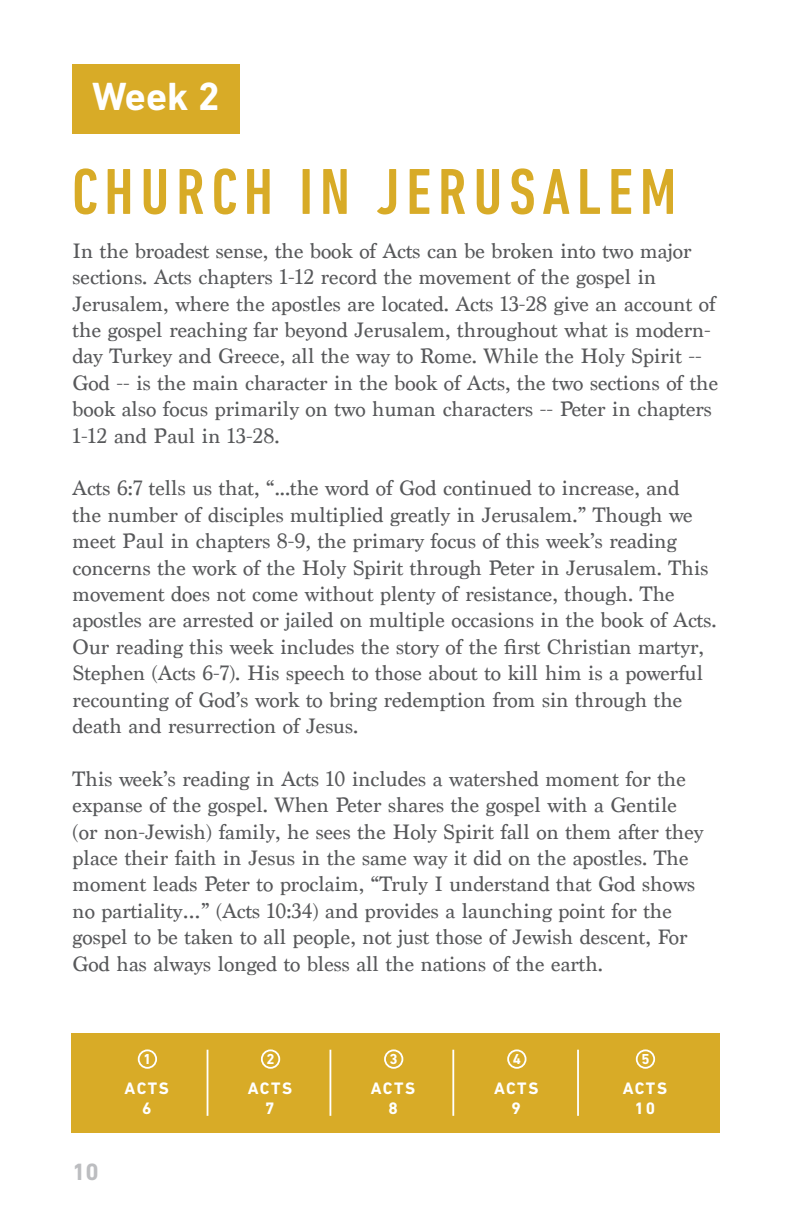
<style>
.page{position:relative;width:792px;height:1224px;background:#fff}
.page>*{position:absolute;margin:0;border:0;box-sizing:border-box;transform-origin:0 0}
.t1{font:500 condensed 66px "DIN Next LT Pro";letter-spacing:.1em;color:#d8ab27}
.t2{font:700 40px "DIN Next LT Pro";color:#fff}
.t3{font:700 24px "DIN Next LT Pro";color:#bcbdc0}
.t4{font:22px/26.4px "Marion";color:#57585a}
.t5{font:700 16.8px/20px "DIN Next LT Pro";letter-spacing:.09em;color:#fff;text-align:center}
.t6{font:700 14.8px "DIN Next LT Pro";color:#fff}
</style>
<div class="page">
<div style="left:72px;top:1034px;width:648px;height:99px;background:#d8ab27"></div>
<div style="left:138px;top:1049px;width:19px;height:20px;border:2px solid #fff;border-radius:50%"></div>
<div style="left:507px;top:1049px;width:20px;height:20px;border:2px solid #fff;border-radius:50%"></div>
<div style="left:384px;top:1049px;width:19px;height:20px;border:2px solid #fff;border-radius:50%"></div>
<div style="left:261px;top:1049px;width:19px;height:20px;border:2px solid #fff;border-radius:50%"></div>
<div style="left:636px;top:1049px;width:19px;height:20px;border:2px solid #fff;border-radius:50%"></div>
<hr style="left:207px;top:1050px;width:1px;height:66px;background:#fff">
<hr style="left:330px;top:1050px;width:1px;height:66px;background:#fff">
<hr style="left:452px;top:1050px;width:2px;height:66px;background:#fff">
<hr style="left:577px;top:1050px;width:2px;height:66px;background:#fff">
<div style="left:72px;top:64px;width:167px;height:69px;background:#d8ab27"></div>
<h2 class="t2" style="left:92px;top:73px;width:129px">Week 2</h2>
<h1 class="t1" style="left:72px;top:154px;width:606px">CHURCH IN JERUSALEM</h1>
<p class="t4" style="left:73px;top:238px;width:647px">In the broadest sense, the book of Acts can be broken into two major sections. Acts chapters 1-12 record the movement of the gospel in Jerusalem, where the apostles are located. Acts 13-28 give an account of the gospel reaching far beyond Jerusalem, throughout what is modern&shy;day Turkey and Greece, all the way to Rome. While the Holy Spirit -- God -- is the main character in the book of Acts, the two sections of the book also focus primarily on two human characters -- Peter in chapters 1-12 and Paul in 13-28.</p>
<p class="t4" style="left:73px;top:475px;width:645px">Acts 6:7 tells us that, “...the word of God continued to increase, and<br>the number of disciples multiplied greatly in Jerusalem.” Though we meet Paul in chapters 8-9, the primary focus of this week’s reading concerns the work of the Holy Spirit through Peter in Jerusalem. This movement does not come without plenty of resistance, though. The apostles are arrested or jailed on multiple occasions in the book of Acts.<br>Our reading this week includes the story of the first Christian martyr, Stephen (Acts 6-7). His speech to those about to kill him is a powerful recounting of God’s work to bring redemption from sin through the death and resurrection of Jesus.</p>
<p class="t4" style="left:73px;top:766px;width:632px">This week’s reading in Acts 10 includes a watershed moment for the expanse of the gospel. When Peter shares the gospel with a Gentile (or non-Jewish) family, he sees the Holy Spirit fall on them after they place their faith in Jesus in the same way it did on the apostles. The moment leads Peter to proclaim, “Truly I understand that God shows no partiality…” (Acts 10:34) and provides a launching point for the gospel to be taken to all people, not just those of Jewish descent, For God has always longed to bless all the nations of the earth.</p>
<p class="t3" style="left:72px;top:1158px;width:28px">10</p>
<p class="t6" style="left:143px;top:1050px;width:10px">1</p>
<p class="t5" style="left:125px;top:1078px;width:46px">ACTS<br>6</p>
<p class="t6" style="left:266px;top:1050px;width:10px">2</p>
<p class="t5" style="left:248px;top:1078px;width:46px">ACTS<br>7</p>
<p class="t6" style="left:390px;top:1050px;width:10px">3</p>
<p class="t5" style="left:371px;top:1078px;width:46px">ACTS<br>8</p>
<p class="t6" style="left:513px;top:1050px;width:10px">4</p>
<p class="t5" style="left:494px;top:1078px;width:46px">ACTS<br>9</p>
<p class="t6" style="left:641px;top:1050px;width:10px">5</p>
<p class="t5" style="left:623px;top:1078px;width:46px">ACTS<br>10</p>
</div>
